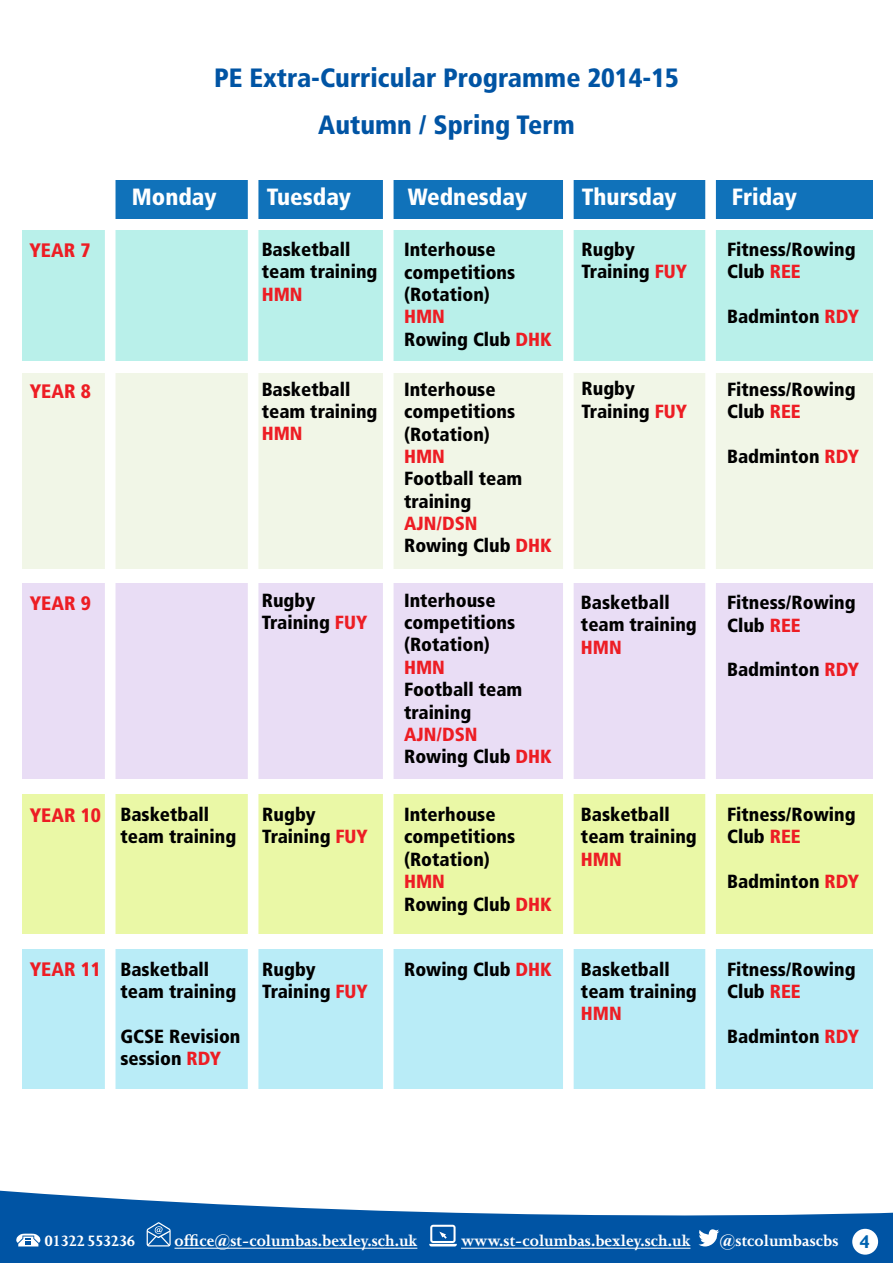
<style>
.page{position:relative;width:893px;height:1263px;background:#fff}
.page>*{position:absolute;margin:0;border:0;box-sizing:border-box;transform-origin:0 0}
.t1{font:900 condensed 26.4px/46.8px "Frutiger";color:#0054a4;text-align:center}
.t2{font:900 condensed 23.4px "Frutiger";color:#fff}
.t3{font:900 condensed 19.5px "Frutiger";color:#ed1d24}
.t4{font:900 condensed 19.05px/22.4px "Frutiger";color:#000}
.t5{font:900 condensed 19.05px/22.4px "Frutiger";color:#ed1d24}
.t6{font:700 18.45px "Humanist 521 BT";color:#0063b0}
.t7{font:700 17.25px "Joanna";color:#fff}
.t8{font:700 17.25px "Joanna";letter-spacing:-.07em;color:#fff}
.s1{color:#ed1d24}
.s2{color:#000}
</style>
<div class="page">
<svg style="left:0;top:1191px;width:893px;height:72px;fill:#0054a4"></svg>
<div style="left:852px;top:1229px;width:26px;height:25px;background:#fff;border-radius:50%"></div>
<div style="left:22px;top:230px;width:850px;height:131px;background:#b9f0ea"></div>
<div style="left:115px;top:180px;width:757px;height:38px;background:#1072ba"></div>
<div style="left:22px;top:373px;width:850px;height:196px;background:#f1f6e7"></div>
<div style="left:22px;top:583px;width:850px;height:196px;background:#e9ddf5"></div>
<div style="left:22px;top:794px;width:850px;height:140px;background:#eaf8a6"></div>
<div style="left:22px;top:949px;width:850px;height:140px;background:#b9ecf7"></div>
<div style="left:248px;top:169px;width:10px;height:931px;background:#fff;border-radius:4px"></div>
<div style="left:105px;top:169px;width:11px;height:931px;background:#fff;border-radius:4px"></div>
<div style="left:383px;top:169px;width:11px;height:931px;background:#fff;border-radius:4px"></div>
<div style="left:705px;top:169px;width:11px;height:931px;background:#fff;border-radius:4px"></div>
<div style="left:563px;top:169px;width:11px;height:931px;background:#fff;border-radius:4px"></div>
<hr style="left:174px;top:1248px;width:243px;height:1px;background:#fff">
<hr style="left:461px;top:1248px;width:229px;height:1px;background:#fff">
<svg style="left:16px;top:1233px;width:25px;height:13px"></svg>
<svg style="left:147px;top:1222px;width:24px;height:24px"></svg>
<svg style="left:429px;top:1225px;width:28px;height:21px"></svg>
<svg style="left:698px;top:1229px;width:21px;height:20px"></svg>
<h1 class="t1" style="left:214px;top:54px;width:466px">PE Extra-Curricular Programme 2014-15<br>Autumn / Spring Term</h1>
<p class="t2" style="left:132px;top:183px;width:86px">Monday</p>
<p class="t2" style="left:267px;top:183px;width:86px">Tuesday</p>
<p class="t2" style="left:408px;top:183px;width:121px">Wednesday</p>
<p class="t2" style="left:582px;top:183px;width:96px">Thursday</p>
<p class="t2" style="left:732px;top:183px;width:67px">Friday</p>
<p class="t3" style="left:29px;top:238px;width:63px">YEAR 7</p>
<p class="t4" style="left:262px;top:238px;width:117px">Basketball team training</p>
<p class="t5" style="left:262px;top:283px;width:42px">HMN</p>
<p class="t3" style="left:30px;top:379px;width:63px">YEAR 8</p>
<p class="t4" style="left:262px;top:378px;width:117px">Basketball team training</p>
<p class="t5" style="left:262px;top:422px;width:42px">HMN</p>
<p class="t3" style="left:30px;top:591px;width:63px">YEAR 9</p>
<p class="t4" style="left:262px;top:589px;width:107px">Rugby<br>Training <span class="s1">FUY</span></p>
<p class="t3" style="left:30px;top:803px;width:73px">YEAR 10</p>
<p class="t4" style="left:120px;top:803px;width:117px">Basketball team training</p>
<p class="t4" style="left:262px;top:803px;width:107px">Rugby<br>Training <span class="s1">FUY</span></p>
<p class="t4" style="left:404px;top:238px;width:113px">Interhouse competitions (Rotation)</p>
<p class="t4" style="left:404px;top:305px;width:149px"><span class="s1">HMN<br></span>Rowing Club <span class="s1">DHK</span></p>
<p class="t4" style="left:404px;top:378px;width:113px">Interhouse competitions (Rotation)</p>
<p class="t5" style="left:404px;top:445px;width:42px">HMN</p>
<p class="t4" style="left:404px;top:467px;width:120px">Football team training</p>
<p class="t5" style="left:404px;top:512px;width:149px">AJN/DSN<br><span class="s2">Rowing Club</span> DHK</p>
<p class="t4" style="left:404px;top:589px;width:113px">Interhouse competitions (Rotation)</p>
<p class="t5" style="left:404px;top:656px;width:42px">HMN</p>
<p class="t4" style="left:404px;top:678px;width:120px">Football team training</p>
<p class="t5" style="left:404px;top:723px;width:149px">AJN/DSN<br><span class="s2">Rowing Club</span> DHK</p>
<p class="t4" style="left:404px;top:803px;width:113px">Interhouse competitions (Rotation)</p>
<p class="t4" style="left:404px;top:870px;width:149px"><span class="s1">HMN<br></span>Rowing Club <span class="s1">DHK</span></p>
<p class="t4" style="left:581px;top:238px;width:107px">Rugby<br>Training <span class="s1">FUY</span></p>
<p class="t4" style="left:581px;top:377px;width:107px">Rugby<br>Training <span class="s1">FUY</span></p>
<p class="t4" style="left:581px;top:591px;width:117px">Basketball team training</p>
<p class="t5" style="left:581px;top:636px;width:42px">HMN</p>
<p class="t4" style="left:581px;top:803px;width:117px">Basketball team training</p>
<p class="t5" style="left:581px;top:848px;width:42px">HMN</p>
<p class="t4" style="left:727px;top:238px;width:130px">Fitness/Rowing<br>Club <span class="s1">REE</span></p>
<p class="t4" style="left:727px;top:305px;width:133px">Badminton <span class="s1">RDY</span></p>
<p class="t4" style="left:727px;top:378px;width:130px">Fitness/Rowing<br>Club <span class="s1">REE</span></p>
<p class="t4" style="left:727px;top:445px;width:133px">Badminton <span class="s1">RDY</span></p>
<p class="t4" style="left:727px;top:591px;width:130px">Fitness/Rowing<br>Club <span class="s1">REE</span></p>
<p class="t4" style="left:727px;top:658px;width:133px">Badminton <span class="s1">RDY</span></p>
<p class="t4" style="left:727px;top:803px;width:130px">Fitness/Rowing<br>Club <span class="s1">REE</span></p>
<p class="t4" style="left:727px;top:870px;width:133px">Badminton <span class="s1">RDY</span></p>
<p class="t3" style="left:30px;top:958px;width:73px">YEAR 11</p>
<p class="t4" style="left:120px;top:958px;width:117px">Basketball team training</p>
<p class="t4" style="left:120px;top:1025px;width:122px">GCSE Revision session <span class="s1">RDY</span></p>
<p class="t4" style="left:262px;top:958px;width:107px">Rugby<br>Training <span class="s1">FUY</span></p>
<p class="t4" style="left:404px;top:958px;width:149px">Rowing Club <span class="s1">DHK</span></p>
<p class="t4" style="left:581px;top:958px;width:117px">Basketball team training</p>
<p class="t5" style="left:581px;top:1002px;width:42px">HMN</p>
<p class="t4" style="left:727px;top:958px;width:130px">Fitness/Rowing<br>Club <span class="s1">REE</span></p>
<p class="t4" style="left:727px;top:1025px;width:133px">Badminton <span class="s1">RDY</span></p>
<p class="t8" style="left:44px;top:1232px;width:93px">01322 553236</p>
<p class="t7" style="left:174px;top:1232px;width:244px">office@st-columbas.bexley.sch.uk</p>
<p class="t7" style="left:461px;top:1232px;width:231px">www.st-columbas.bexley.sch.uk</p>
<p class="t7" style="left:719px;top:1232px;width:120px">@stcolumbascbs</p>
<p class="t6" style="left:860px;top:1230px;width:12px">4</p>
</div>
